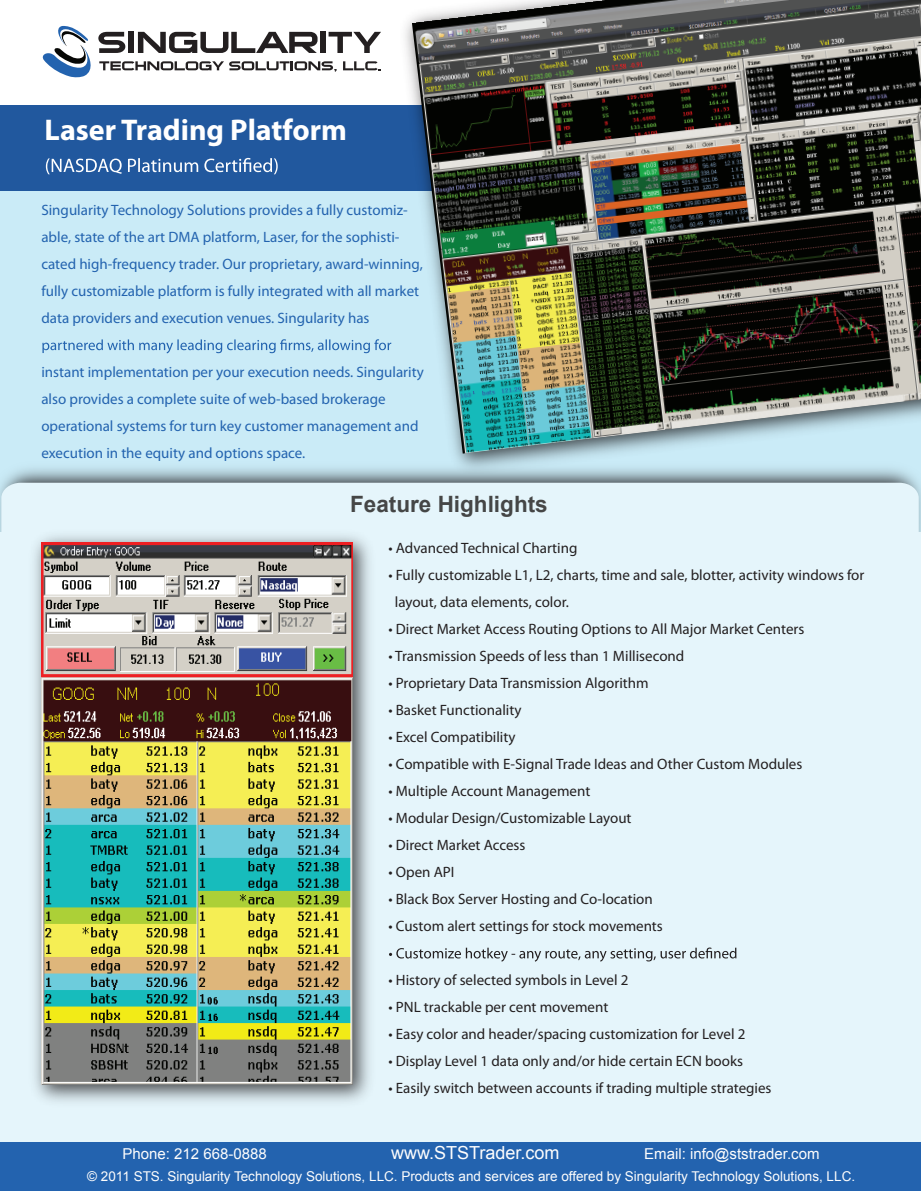
<style>
.page{position:relative;width:921px;height:1191px;background:#fff}
.page>*{position:absolute;margin:0;border:0;box-sizing:border-box;transform-origin:0 0}
.t1{font:700 30px "Myriad Pro";color:#fff}
.t2{font:700 22.5px "Arial";color:#454646}
.t3{font:18px "Arial";color:#fdfdfd}
.t4{font:15px/27px "Myriad Pro";color:#231f20}
.t5{font:15px/27px "Myriad Pro";color:#2363af}
.t6{font:15px "Arial";color:#fdfdfd}
.t7{font:13.5px "Arial";color:#fdfdfd}
</style>
<div class="page">
<div style="left:0;top:1141px;width:921px;height:49px;background:#2363af"></div>
<div style="left:0;top:107px;width:921px;height:425px;background:#caebf7"></div>
<div style="left:0;top:106px;width:921px;height:85px;background:#21589e"></div>
<img style="left:0;top:468px;width:921px;height:64px">
<div style="left:1px;top:482px;width:917px;height:50px;background:#e5f5fb"></div>
<div style="left:0;top:532px;width:921px;height:609px;background:#e5f5fb"></div>
<svg style="left:42px;top:26px;width:339px;height:52px"></svg>
<svg style="left:46px;top:158px;width:232px;height:16px"></svg>
<img style="left:392px;top:19px;width:529px;height:463px">
<img style="left:412px;top:0;width:509px;height:453px">
<svg style="left:42px;top:339px;width:349px;height:14px"></svg>
<img style="left:23px;top:524px;width:357px;height:578px">
<img style="left:42px;top:542px;width:310px;height:542px">
<svg style="left:389px;top:947px;width:347px;height:14px"></svg>
<h1 class="t1" style="left:45px;top:111px;width:304px">Laser Trading Platform</h1>
<p class="t5" style="left:41px;top:196px;width:383px">Singularity Technology Solutions provides a fully customiz&shy;able, state of the art DMA platform, Laser, for the sophisti&shy;cated high-frequency trader. Our proprietary, award-winning, fully customizable platform is fully integrated with all market data providers and execution venues. Singularity has</p>
<p class="t5" style="left:41px;top:358px;width:384px">instant implementation per your execution needs. Singularity also provides a complete suite of web-based brokerage operational systems for turn key customer management and execution in the equity and options space.</p>
<h2 class="t2" style="left:350px;top:489px;width:199px">Feature Highlights</h2>
<p class="t4" style="left:388px;top:534px;width:190px">• Advanced Technical Charting</p>
<p class="t4" style="left:395px;top:561px;width:471px;text-indent:-6px">• Fully customizable L1, L2, charts, time and sale, blotter, activity windows for layout, data elements, color.</p>
<p class="t4" style="left:388px;top:615px;width:417px">• Direct Market Access Routing Options to All Major Market Centers</p>
<p class="t4" style="left:388px;top:642px;width:297px">• Transmission Speeds of less than 1 Millisecond</p>
<p class="t4" style="left:388px;top:669px;width:262px">• Proprietary Data Transmission Algorithm</p>
<p class="t4" style="left:388px;top:696px;width:135px">• Basket Functionality</p>
<p class="t4" style="left:388px;top:723px;width:129px">• Excel Compatibility</p>
<p class="t4" style="left:388px;top:750px;width:415px">• Compatible with E-Signal Trade Ideas and Other Custom Modules</p>
<p class="t4" style="left:388px;top:777px;width:203px">• Multiple Account Management</p>
<p class="t4" style="left:388px;top:804px;width:245px">• Modular Design/Customizable Layout</p>
<p class="t4" style="left:388px;top:831px;width:138px">• Direct Market Access</p>
<p class="t4" style="left:388px;top:858px;width:68px">• Open API</p>
<p class="t4" style="left:388px;top:885px;width:266px">• Black Box Server Hosting and Co-location</p>
<p class="t4" style="left:388px;top:912px;width:276px">• Custom alert settings for stock movements</p>
<p class="t4" style="left:388px;top:966px;width:242px">• History of selected symbols in Level 2</p>
<p class="t4" style="left:388px;top:993px;width:221px">• PNL trackable per cent movement</p>
<p class="t4" style="left:388px;top:1020px;width:358px">• Easy color and header/spacing customization for Level 2</p>
<p class="t4" style="left:388px;top:1047px;width:356px">• Display Level 1 data only and/or hide certain ECN books</p>
<p class="t4" style="left:388px;top:1074px;width:384px">• Easily switch between accounts if trading multiple strategies</p>
<p class="t6" style="left:123px;top:1144px;width:146px">Phone: 212 668-0888</p>
<p class="t3" style="left:391px;top:1141px;width:170px">www.STSTrader.com</p>
<p class="t6" style="left:644px;top:1144px;width:177px">Email: info@ststrader.com</p>
<p class="t7" style="left:87px;top:1166px;width:769px">© 2011 STS. Singularity Technology Solutions, LLC. Products and services are offered by Singularity Technology Solutions, LLC.</p>
</div>
